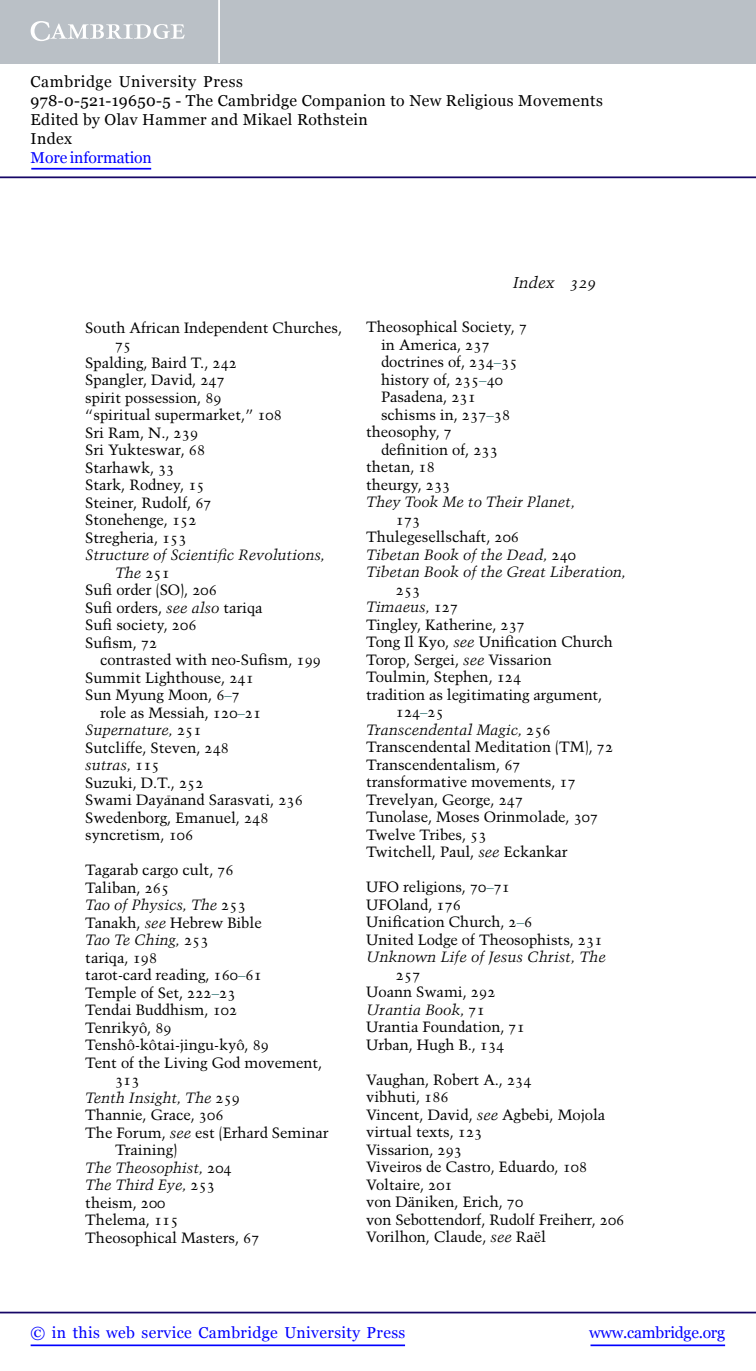
<style>
.page{position:relative;width:756px;height:1371px;background:#fff}
.page>*{position:absolute;margin:0;border:0;box-sizing:border-box;transform-origin:0 0}
.t1{font:15.75px/18.9px "Georgia";letter-spacing:.025em;color:#000}
.t2{font:15.75px "Georgia";letter-spacing:.025em;color:#00f}
.t3{font:15.75px "Georgia";letter-spacing:-.015em;color:#00f}
.t4{font:15.75px "Georgia";letter-spacing:-.01em;color:#00f}
.t5{font:italic 15.75px "Trump Mediaeval LT Std";letter-spacing:-.005em;color:#000}
.t6{font:14.88px/17.5px "Trump Mediaeval LT Std";letter-spacing:-.005em;color:#000}
.t7{font:italic 14.88px "Trump Mediaeval LT Std";letter-spacing:-.005em;color:#000}
.s1{font-style:normal}
.s2{font-style:italic}
.s3{color:#418080}
</style>
<div class="page">
<hr style="left:591px;top:1344px;width:134px;height:1px;background:#00f">
<hr style="left:0;top:1311px;width:756px;height:2px;background:#150666">
<hr style="left:31px;top:1344px;width:374px;height:1px;background:#00f">
<div style="left:0;top:0;width:756px;height:63px;background:#bac0c6"></div>
<svg style="left:31px;top:21px;width:154px;height:20px"></svg>
<hr style="left:218px;top:0;width:2px;height:63px;background:#fff">
<hr style="left:0;top:176px;width:756px;height:2px;background:#150666">
<hr style="left:31px;top:168px;width:120px;height:1px;background:#00f">
<p class="t1" style="left:31px;top:72px;width:574px">Cambridge University Press<br>978-0-521-19650-5 - The Cambridge Companion to New Religious Movements Edited by Olav Hammer and Mikael Rothstein<br>Index</p>
<p class="t4" style="left:31px;top:148px;width:123px">More information</p>
<p class="t6" style="left:85px;top:318px;width:258px">South African Independent Churches,</p>
<p class="t6" style="left:115px;top:336px;width:18px">75</p>
<p class="t6" style="left:85px;top:353px;width:153px">Spalding, Baird T., 242</p>
<p class="t6" style="left:85px;top:371px;width:141px">Spangler, David, 247</p>
<p class="t6" style="left:85px;top:388px;width:138px">spirit possession, 89</p>
<p class="t6" style="left:85px;top:406px;width:198px">“spiritual supermarket,” 108</p>
<p class="t6" style="left:85px;top:423px;width:114px">Sri Ram, N., 239</p>
<p class="t6" style="left:85px;top:441px;width:122px">Sri Yukteswar, 68</p>
<p class="t6" style="left:85px;top:458px;width:91px">Starhawk, 33</p>
<p class="t6" style="left:85px;top:476px;width:121px">Stark, Rodney, 15</p>
<p class="t6" style="left:85px;top:493px;width:128px">Steiner, Rudolf, 67</p>
<p class="t6" style="left:85px;top:511px;width:113px">Stonehenge, 152</p>
<p class="t6" style="left:85px;top:528px;width:103px">Stregheria, 153</p>
<p class="t7" style="left:85px;top:546px;width:241px">Structure of Scientific Revolutions,</p>
<p class="t7" style="left:115px;top:563px;width:56px">The <span class="s1">251</span></p>
<p class="t6" style="left:85px;top:581px;width:133px">Sufi order (SO), 206</p>
<p class="t6" style="left:85px;top:598px;width:179px">Sufi orders, <span class="s2">see also</span> tariqa</p>
<p class="t6" style="left:85px;top:616px;width:113px">Sufi society, 206</p>
<p class="t6" style="left:85px;top:633px;width:74px">Sufism, 72</p>
<p class="t6" style="left:100px;top:651px;width:222px">contrasted with neo-Sufism, 199</p>
<p class="t6" style="left:85px;top:668px;width:170px">Summit Lighthouse, 241</p>
<p class="t6" style="left:85px;top:686px;width:156px">Sun Myung Moon, 6<span class="s3">–</span>7</p>
<p class="t6" style="left:100px;top:703px;width:163px">role as Messiah, 120<span class="s3">–</span>21</p>
<p class="t7" style="left:85px;top:721px;width:118px">Supernature, <span class="s1">251</span></p>
<p class="t6" style="left:85px;top:738px;width:145px">Sutcliffe, Steven, 248</p>
<p class="t7" style="left:85px;top:756px;width:76px">sutras, <span class="s1">115</span></p>
<p class="t6" style="left:85px;top:773px;width:120px">Suzuki, D.T., 252</p>
<p class="t6" style="left:85px;top:791px;width:219px">Swami Dayanand Sarasvati, 236</p>
<p class="t6" style="left:85px;top:808px;width:185px">Swedenborg, Emanuel, 248</p>
<p class="t6" style="left:85px;top:826px;width:110px">syncretism, 106</p>
<p class="t6" style="left:85px;top:861px;width:150px">Tagarab cargo cult, 76</p>
<p class="t6" style="left:85px;top:878px;width:86px">Taliban, 265</p>
<p class="t7" style="left:85px;top:896px;width:162px">Tao of Physics, The <span class="s1">253</span></p>
<p class="t6" style="left:85px;top:913px;width:178px">Tanakh, <span class="s2">see</span> Hebrew Bible</p>
<p class="t7" style="left:85px;top:931px;width:125px">Tao Te Ching, <span class="s1">253</span></p>
<p class="t6" style="left:85px;top:948px;width:74px">tariqa, 198</p>
<p class="t6" style="left:85px;top:966px;width:178px">tarot-card reading, 160<span class="s3">–</span>61</p>
<p class="t6" style="left:85px;top:983px;width:152px">Temple of Set, 222<span class="s3">–</span>23</p>
<p class="t6" style="left:85px;top:1001px;width:154px">Tendai Buddhism, 102</p>
<p class="t6" style="left:85px;top:1018px;width:88px">Tenrikyô, 89</p>
<p class="t6" style="left:85px;top:1036px;width:185px">Tenshô-kôtai-jingu-kyô, 89</p>
<p class="t6" style="left:85px;top:1053px;width:239px">Tent of the Living God movement,</p>
<p class="t6" style="left:115px;top:1071px;width:26px">313</p>
<p class="t7" style="left:85px;top:1088px;width:156px">Tenth Insight, The <span class="s1">259</span></p>
<p class="t6" style="left:85px;top:1106px;width:140px">Thannie, Grace, 306</p>
<p class="t6" style="left:85px;top:1123px;width:245px">The Forum, <span class="s2">see</span> est (Erhard Seminar</p>
<p class="t6" style="left:115px;top:1141px;width:64px">Training)</p>
<p class="t7" style="left:85px;top:1158px;width:148px">The Theosophist, <span class="s1">204</span></p>
<p class="t7" style="left:85px;top:1175px;width:131px">The Third Eye, <span class="s1">253</span></p>
<p class="t6" style="left:85px;top:1193px;width:82px">theism, 200</p>
<p class="t6" style="left:85px;top:1211px;width:95px">Thelema, 115</p>
<p class="t6" style="left:85px;top:1228px;width:176px">Theosophical Masters, 67</p>
<p class="t5" style="left:513px;top:273px;width:85px">Index 329</p>
<p class="t6" style="left:366px;top:318px;width:163px">Theosophical Society, 7</p>
<p class="t6" style="left:381px;top:336px;width:110px">in America, 237</p>
<p class="t6" style="left:381px;top:353px;width:138px">doctrines of, 234<span class="s3">–</span>35</p>
<p class="t6" style="left:381px;top:371px;width:124px">history of, 235<span class="s3">–</span>40</p>
<p class="t6" style="left:381px;top:388px;width:96px">Pasadena, 231</p>
<p class="t6" style="left:381px;top:406px;width:131px">schisms in, 237<span class="s3">–</span>38</p>
<p class="t6" style="left:366px;top:423px;width:87px">theosophy, 7</p>
<p class="t6" style="left:381px;top:441px;width:119px">definition of, 233</p>
<p class="t6" style="left:366px;top:458px;width:70px">thetan, 18</p>
<p class="t6" style="left:366px;top:476px;width:86px">theurgy, 233</p>
<p class="t7" style="left:366px;top:493px;width:210px">They Took Me to Their Planet,</p>
<p class="t6" style="left:396px;top:511px;width:26px">173</p>
<p class="t6" style="left:366px;top:528px;width:154px">Thulegesellschaft, 206</p>
<p class="t7" style="left:366px;top:545px;width:212px">Tibetan Book of the Dead, <span class="s1">240</span></p>
<p class="t7" style="left:366px;top:563px;width:261px">Tibetan Book of the Great Liberation,</p>
<p class="t6" style="left:396px;top:580px;width:26px">253</p>
<p class="t7" style="left:366px;top:598px;width:94px">Timaeus, <span class="s1">127</span></p>
<p class="t6" style="left:366px;top:615px;width:160px">Tingley, Katherine, 237</p>
<p class="t6" style="left:366px;top:633px;width:248px">Tong Il Kyo, <span class="s2">see</span> Unification Church</p>
<p class="t6" style="left:366px;top:650px;width:187px">Torop, Sergei, <span class="s2">see</span> Vissarion</p>
<p class="t6" style="left:366px;top:668px;width:157px">Toulmin, Stephen, 124</p>
<p class="t6" style="left:366px;top:685px;width:238px">tradition as legitimating argument,</p>
<p class="t6" style="left:396px;top:703px;width:50px">124<span class="s3">–</span>25</p>
<p class="t7" style="left:366px;top:720px;width:186px">Transcendental Magic, <span class="s1">256</span></p>
<p class="t6" style="left:366px;top:738px;width:249px">Transcendental Meditation (TM), 72</p>
<p class="t6" style="left:366px;top:755px;width:156px">Transcendentalism, 67</p>
<p class="t6" style="left:366px;top:773px;width:211px">transformative movements, 17</p>
<p class="t6" style="left:366px;top:790px;width:159px">Trevelyan, George, 247</p>
<p class="t6" style="left:366px;top:808px;width:234px">Tunolase, Moses Orinmolade, 307</p>
<p class="t6" style="left:366px;top:825px;width:122px">Twelve Tribes, 53</p>
<p class="t6" style="left:366px;top:843px;width:203px">Twitchell, Paul, <span class="s2">see</span> Eckankar</p>
<p class="t6" style="left:366px;top:878px;width:146px">UFO religions, 70<span class="s3">–</span>71</p>
<p class="t6" style="left:366px;top:895px;width:97px">UFOland, 176</p>
<p class="t6" style="left:366px;top:913px;width:168px">Unification Church, 2<span class="s3">–</span>6</p>
<p class="t6" style="left:366px;top:930px;width:238px">United Lodge of Theosophists, 231</p>
<p class="t7" style="left:366px;top:948px;width:241px">Unknown Life of Jesus Christ, The</p>
<p class="t6" style="left:396px;top:965px;width:26px">257</p>
<p class="t6" style="left:366px;top:983px;width:131px">Uoann Swami, 292</p>
<p class="t7" style="left:366px;top:1000px;width:120px">Urantia Book, <span class="s1">71</span></p>
<p class="t6" style="left:366px;top:1018px;width:160px">Urantia Foundation, 71</p>
<p class="t6" style="left:366px;top:1035px;width:140px">Urban, Hugh B., 134</p>
<p class="t6" style="left:366px;top:1070px;width:260px">Vaughan, Robert A., 234<br>vibhuti, 186<br>Vincent, David, <span class="s2">see</span> Agbebi, Mojola virtual texts, 123<br>Vissarion, 293<br>Viveiros de Castro, Eduardo, 108<br>Voltaire, 201<br>von Däniken, Erich, 70<br>von Sebottendorf, Rudolf Freiherr, 206<br>Vorilhon, Claude, <span class="s2">see</span> Raël</p>
<p class="t2" style="left:31px;top:1323px;width:376px">© in this web service Cambridge University Press</p>
<p class="t3" style="left:589px;top:1323px;width:137px">www.cambridge.org</p>
</div>
